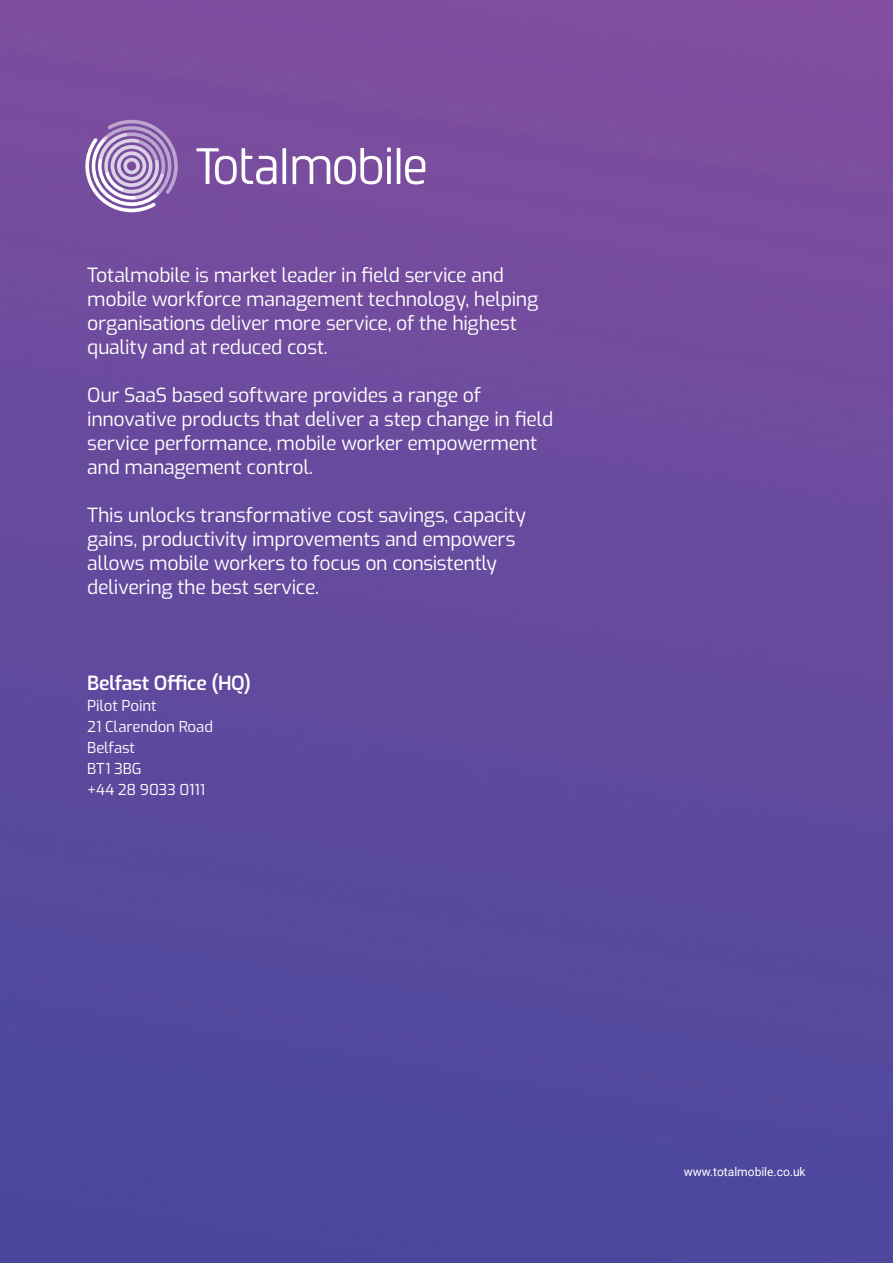
<style>
.page{position:relative;width:893px;height:1263px;background:#fff}
.page>*{position:absolute;margin:0;border:0;box-sizing:border-box;transform-origin:0 0}
.SubHead{font:19.5px/24px "Exo";letter-spacing:-.015em;color:#fff}
.SubHead-2{font:600 19.5px "Exo";letter-spacing:-.015em;color:#fff}
.SubHead-3{font:15px "Exo";letter-spacing:-.005em;color:#fff}
.t1{font:12px "Roboto";color:#fff}
</style>
<div class="page">
<img style="left:0;top:0;width:893px;height:1263px">
<svg style="left:85px;top:120px;width:93px;height:92px;background:#a689bf"></svg>
<svg style="left:293px;top:148px;width:98px;height:36px"></svg>
<svg style="left:282px;top:148px;width:4px;height:36px"></svg>
<hr style="left:397px;top:148px;width:3px;height:36px;background:#fff">
<svg style="left:405px;top:156px;width:20px;height:28px"></svg>
<svg style="left:196px;top:148px;width:80px;height:36px"></svg>
<p class="SubHead" style="left:87px;top:262px;width:452px">Totalmobile is market leader in field service and mobile workforce management technology, helping organisations deliver more service, of the highest quality and at reduced cost.</p>
<p class="SubHead" style="left:87px;top:382px;width:467px">Our SaaS based software provides a range of innovative products that deliver a step change in field service performance, mobile worker empowerment and management control.</p>
<p class="SubHead" style="left:87px;top:502px;width:440px">This unlocks transformative cost savings, capacity gains, productivity improvements and empowers allows mobile workers to focus on consistently delivering the best service.</p>
<p class="SubHead-2" style="left:87px;top:668px;width:165px">Belfast Office (HQ)</p>
<p class="SubHead-3" style="left:87px;top:694px;width:71px">Pilot Point</p>
<p class="SubHead-3" style="left:87px;top:715px;width:127px">21 Clarendon Road</p>
<p class="SubHead-3" style="left:87px;top:736px;width:49px">Belfast</p>
<p class="SubHead-3" style="left:87px;top:757px;width:56px">BT1 3BG</p>
<p class="SubHead-3" style="left:87px;top:778px;width:119px">+44 28 9033 0111</p>
<p class="t1" style="left:684px;top:1163px;width:123px">www.totalmobile.co.uk</p>
</div>
